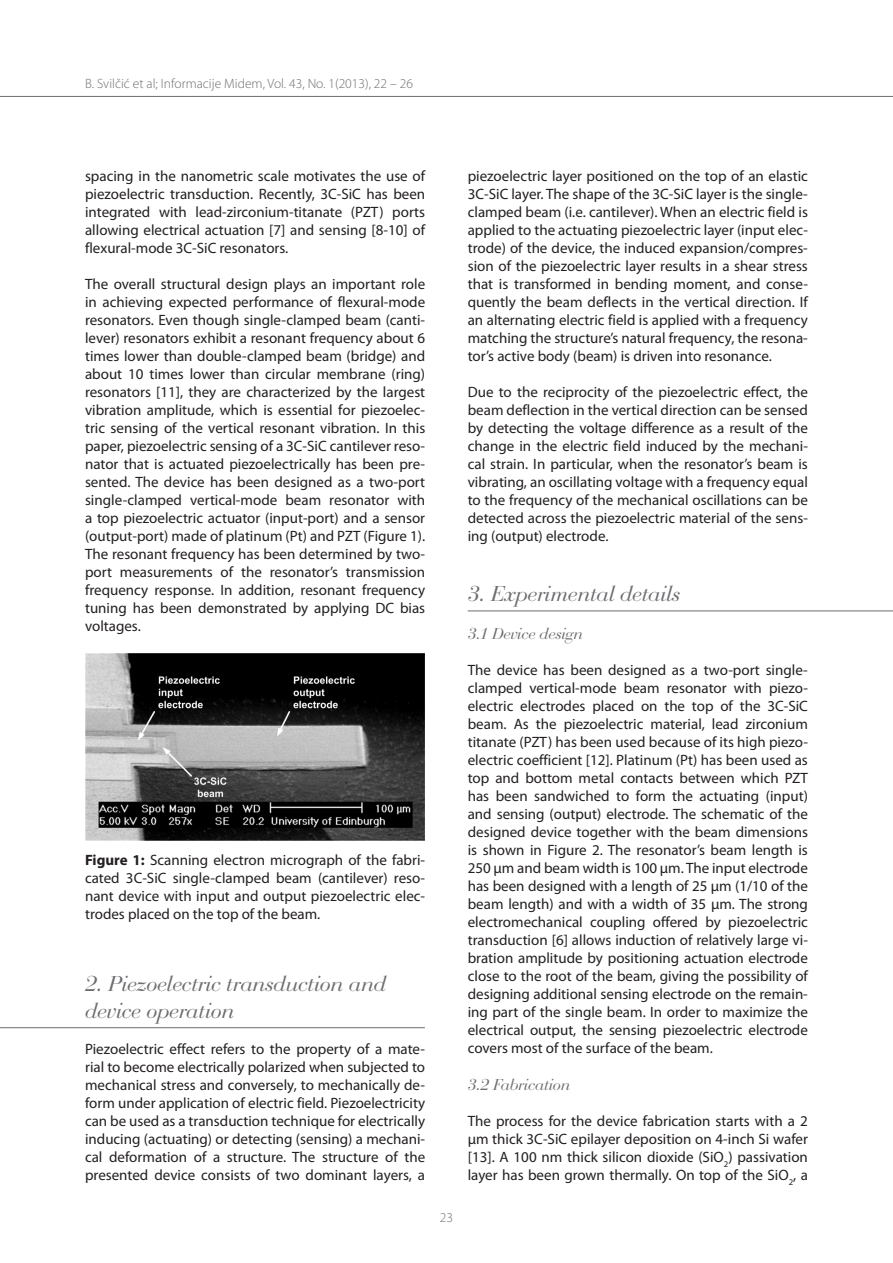
<style>
.page{position:relative;width:893px;height:1263px;background:#fff}
.page>*{position:absolute;margin:0;border:0;box-sizing:border-box;transform-origin:0 0}
.t1{font:italic 22.5px/27px "Bauer Bod DEE";color:#6c6d70}
.t2{font:italic 16.5px "Bauer Bod DEE";color:#6c6d70}
.t3{font:15px/18px "Myriad Pro";color:#231f20;text-align:justify}
.t4{font:300 13.5px "Myriad Pro";color:#6c6d70}
.s1{font-weight:700}
</style>
<div class="page">
<hr style="left:0;top:96px;width:893px;height:1px;background:#6c6d70">
<img style="left:85px;top:654px;width:340px;height:187px">
<hr style="left:0;top:1027px;width:425px;height:1px;background:#6c6d70">
<hr style="left:468px;top:610px;width:425px;height:1px;background:#6c6d70">
<p class="t4" style="left:85px;top:76px;width:329px">B. Svilčić et al; Informacije Midem, Vol. 43, No. 1(2013), 22 – 26</p>
<p class="t3" style="left:85px;top:167px;width:342px">spacing in the nanometric scale motivates the use of piezoelectric transduction. Recently, 3C-SiC has been integrated with lead-zirconium-titanate (PZT) ports allowing electrical actuation [7] and sensing [8-10] of flexural-mode 3C-SiC resonators.</p>
<p class="t3" style="left:85px;top:275px;width:342px">The overall structural design plays an important role in achieving expected performance of flexural-mode resonators. Even though single-clamped beam (canti&shy;lever) resonators exhibit a resonant frequency about 6 times lower than double-clamped beam (bridge) and about 10 times lower than circular membrane (ring) resonators [11], they are characterized by the largest vibration amplitude, which is essential for piezoelec&shy;tric sensing of the vertical resonant vibration. In this paper, piezoelectric sensing of a 3C-SiC cantilever reso&shy;nator that is actuated piezoelectrically has been pre&shy;sented. The device has been designed as a two-port single-clamped vertical-mode beam resonator with a top piezoelectric actuator (input-port) and a sensor (output-port) made of platinum (Pt) and PZT (Figure 1).<br>The resonant frequency has been determined by two&shy;port measurements of the resonator’s transmission frequency response. In addition, resonant frequency tuning has been demonstrated by applying DC bias voltages.</p>
<p class="t3" style="left:85px;top:851px;width:342px"><span class="s1">Figure 1:</span> Scanning electron micrograph of the fabri&shy;cated 3C-SiC single-clamped beam (cantilever) reso&shy;nant device with input and output piezoelectric elec&shy;trodes placed on the top of the beam.</p>
<h1 class="t1" style="left:85px;top:971px;width:302px">2. Piezoelectric transduction and device operation</h1>
<p class="t3" style="left:85px;top:1040px;width:342px">Piezoelectric effect refers to the property of a mate&shy;rial to become electrically polarized when subjected to mechanical stress and conversely, to mechanically de&shy;form under application of electric field. Piezoelectricity can be used as a transduction technique for electrically inducing (actuating) or detecting (sensing) a mechani&shy;cal deformation of a structure. The structure of the presented device consists of two dominant layers, a</p>
<p class="t4" style="left:440px;top:1210px;width:15px">23</p>
<p class="t3" style="left:468px;top:167px;width:342px">piezoelectric layer positioned on the top of an elastic 3C-SiC layer. The shape of the 3C-SiC layer is the single&shy;clamped beam (i.e. cantilever). When an electric field is applied to the actuating piezoelectric layer (input elec&shy;trode) of the device, the induced expansion/compres&shy;sion of the piezoelectric layer results in a shear stress that is transformed in bending moment, and conse&shy;quently the beam deflects in the vertical direction. If an alternating electric field is applied with a frequency matching the structure’s natural frequency, the resona&shy;tor’s active body (beam) is driven into resonance.</p>
<p class="t3" style="left:468px;top:383px;width:342px">Due to the reciprocity of the piezoelectric effect, the beam deflection in the vertical direction can be sensed by detecting the voltage difference as a result of the change in the electric field induced by the mechani&shy;cal strain. In particular, when the resonator’s beam is vibrating, an oscillating voltage with a frequency equal to the frequency of the mechanical oscillations can be detected across the piezoelectric material of the sens&shy;ing (output) electrode.</p>
<h1 class="t1" style="left:468px;top:581px;width:214px">3. Experimental details</h1>
<p class="t2" style="left:468px;top:624px;width:117px">3.1 Device design</p>
<p class="t3" style="left:468px;top:661px;width:342px">The device has been designed as a two-port single&shy;clamped vertical-mode beam resonator with piezo&shy;electric electrodes placed on the top of the 3C-SiC beam. As the piezoelectric material, lead zirconium titanate (PZT) has been used because of its high piezo&shy;electric coefficient [12]. Platinum (Pt) has been used as top and bottom metal contacts between which PZT has been sandwiched to form the actuating (input) and sensing (output) electrode. The schematic of the designed device together with the beam dimensions is shown in Figure 2. The resonator’s beam length is 250 μm and beam width is 100 μm. The input electrode has been designed with a length of 25 µm (1/10 of the beam length) and with a width of 35 µm. The strong electromechanical coupling offered by piezoelectric transduction [6] allows induction of relatively large vi&shy;bration amplitude by positioning actuation electrode close to the root of the beam, giving the possibility of designing additional sensing electrode on the remain&shy;ing part of the single beam. In order to maximize the electrical output, the sensing piezoelectric electrode covers most of the surface of the beam.</p>
<p class="t2" style="left:468px;top:1075px;width:104px">3.2 Fabrication</p>
<p class="t3" style="left:468px;top:1112px;width:342px">The process for the device fabrication starts with a 2 µm thick 3C-SiC epilayer deposition on 4-inch Si wafer [13]. A 100 nm thick silicon dioxide (SiO<sub>2</sub>) passivation layer has been grown thermally. On top of the SiO<sub>2</sub>, a</p>
</div>
